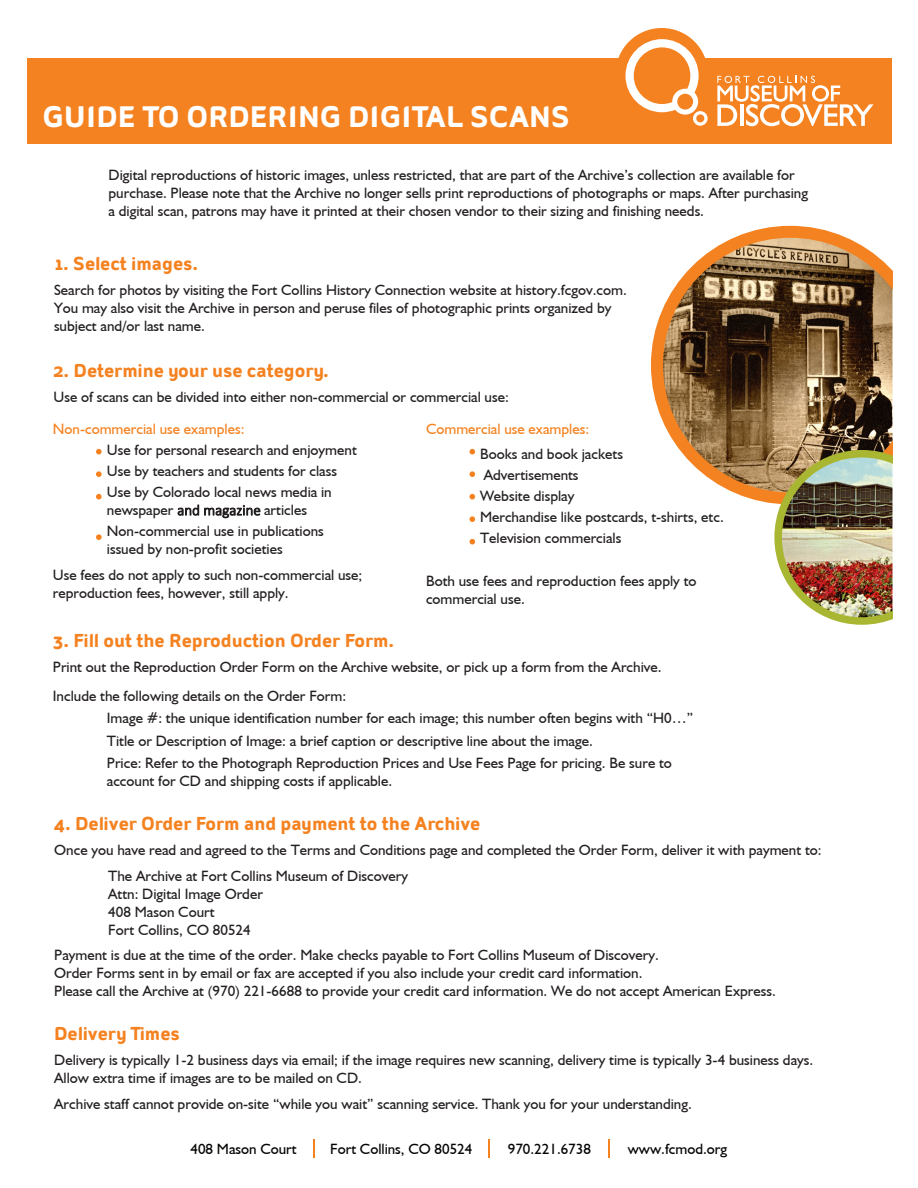
<style>
.page{position:relative;width:918px;height:1188px;background:#fff}
.page>*{position:absolute;margin:0;border:0;box-sizing:border-box;transform-origin:0 0}
.t1{font:700 28.5px "Amino";color:#fff}
.t2{font:700 18px "Amino";color:#f58220}
.t3{font:15px/18px "Humanist 521 BT";color:#231f20}
.t4{font:15px "Humanist 521 BT";color:#040503}
.t5{font:15px "Humanist 521 BT";color:#f58220}
.s1{font-family:"Calibri";font-weight:300}
</style>
<div class="page">
<div style="left:27px;top:58px;width:864px;height:86px;background:#f58220"></div>
<div style="left:615px;top:28px;width:93px;height:93px;background:#f58220;border-radius:50%"></div>
<svg style="left:717px;top:76px;width:157px;height:50px"></svg>
<svg style="left:625px;top:39px;width:83px;height:87px"></svg>
<svg style="left:651px;top:226px;width:241px;height:278px"></svg>
<img style="left:774px;top:450px;width:118px;height:175px">
<svg style="left:96px;top:449px;width:6px;height:5px"></svg>
<svg style="left:96px;top:471px;width:6px;height:6px"></svg>
<svg style="left:96px;top:494px;width:6px;height:6px"></svg>
<svg style="left:96px;top:534px;width:6px;height:6px"></svg>
<svg style="left:470px;top:449px;width:5px;height:5px"></svg>
<svg style="left:470px;top:471px;width:5px;height:6px"></svg>
<svg style="left:470px;top:494px;width:5px;height:6px"></svg>
<svg style="left:470px;top:516px;width:5px;height:6px"></svg>
<svg style="left:470px;top:539px;width:5px;height:5px"></svg>
<svg style="left:489px;top:1140px;width:1px;height:18px"></svg>
<svg style="left:313px;top:1140px;width:1px;height:18px"></svg>
<svg style="left:609px;top:1140px;width:1px;height:18px"></svg>
<h1 class="t1" style="left:43px;top:100px;width:529px">GUIDE TO ORDERING DIGITAL SCANS</h1>
<p class="t3" style="left:109px;top:166px;width:701px">Digital reproductions of historic images, unless restricted, that are part of the Archive’s collection are available for purchase. Please note that the Archive no longer sells print reproductions of photographs or maps. After purchasing a digital scan, patrons may have it printed at their chosen vendor to their sizing and finishing needs.</p>
<p class="t2" style="left:54px;top:252px;width:146px">1. Select images.</p>
<p class="t3" style="left:54px;top:281px;width:574px">Search for photos by visiting the Fort Collins History Connection website at history.fcgov.com.<br>You may also visit the Archive in person and peruse files of photographic prints organized by subject and/or last name.</p>
<p class="t2" style="left:53px;top:360px;width:277px">2. Determine your use category.</p>
<p class="t3" style="left:53px;top:388px;width:457px">Use of scans can be divided into either non-commercial or commercial use:</p>
<p class="t5" style="left:53px;top:420px;width:193px">Non-commercial use examples:</p>
<p class="t3" style="left:107px;top:439px;width:251px;line-height:21px">Use for personal research and enjoyment<br>Use by teachers and students for class<br>Use by Colorado local news media in</p>
<p class="t3" style="left:107px;top:499px;width:219px;line-height:21px">newspaper <span class="s1">and magazine</span> articles<br>Non-commercial use in publications</p>
<p class="t3" style="left:53px;top:536px;width:311px;line-height:25.5px;text-indent:54px">issued by non-profit societies<br>Use fees do not apply to such non-commercial use;</p>
<p class="t3" style="left:53px;top:583px;width:237px">reproduction fees, however, still apply.</p>
<p class="t5" style="left:426px;top:420px;width:165px">Commercial use examples:</p>
<p class="t3" style="left:480px;top:443px;width:245px;line-height:21px">Books and book jackets<br>Advertisements<br>Website display<br>Merchandise like postcards, t-shirts, etc.<br>Television commercials</p>
<p class="t3" style="left:426px;top:571px;width:272px">Both use fees and reproduction fees apply to commercial use.</p>
<p class="t2" style="left:53px;top:630px;width:343px">3. Fill out the Reproduction Order Form.</p>
<p class="t3" style="left:53px;top:653px;width:610px;line-height:28.5px">Print out the Reproduction Order Form on the Archive website, or pick up a form from the Archive.<br>Include the following details on the Order Form:</p>
<p class="t3" style="left:107px;top:707px;width:588px;line-height:22.5px">Image #: the unique identification number for each image; this number often begins with “H0…”<br>Title or Description of Image: a brief caption or descriptive line about the image.<br>Price: Refer to the Photograph Reproduction Prices and Use Fees Page for pricing. Be sure to</p>
<p class="t3" style="left:107px;top:772px;width:287px">account for CD and shipping costs if applicable.</p>
<p class="t2" style="left:54px;top:813px;width:428px">4. Deliver Order Form and payment to the Archive</p>
<p class="t3" style="left:108px;top:837px;width:715px;line-height:25.5px;text-indent:-54px">Once you have read and agreed to the Terms and Conditions page and completed the Order Form, deliver it with payment to:<br>The Archive at Fort Collins Museum of Discovery</p>
<p class="t3" style="left:108px;top:884px;width:156px">Attn: Digital Image Order<br>408 Mason Court<br>Fort Collins, CO 80524</p>
<p class="t3" style="left:54px;top:946px;width:723px">Payment is due at the time of the order. Make checks payable to Fort Collins Museum of Discovery.<br>Order Forms sent in by email or fax are accepted if you also include your credit card information.<br>Please call the Archive at (970) 221-6688 to provide your credit card information. We do not accept American Express.</p>
<p class="t2" style="left:54px;top:1023px;width:127px">Delivery Times</p>
<p class="t3" style="left:54px;top:1051px;width:761px">Delivery is typically 1-2 business days via email; if the image requires new scanning, delivery time is typically 3-4 business days.<br>Allow extra time if images are to be mailed on CD.</p>
<p class="t3" style="left:54px;top:1094px;width:639px">Archive staff cannot provide on-site “while you wait” scanning service. Thank you for your understanding.</p>
<p class="t4" style="left:191px;top:1140px;width:108px">408 Mason Court</p>
<p class="t4" style="left:330px;top:1140px;width:144px">Fort Collins, CO 80524</p>
<p class="t4" style="left:508px;top:1140px;width:85px">970.221.6738</p>
<p class="t4" style="left:628px;top:1140px;width:101px">www.fcmod.org</p>
</div>
